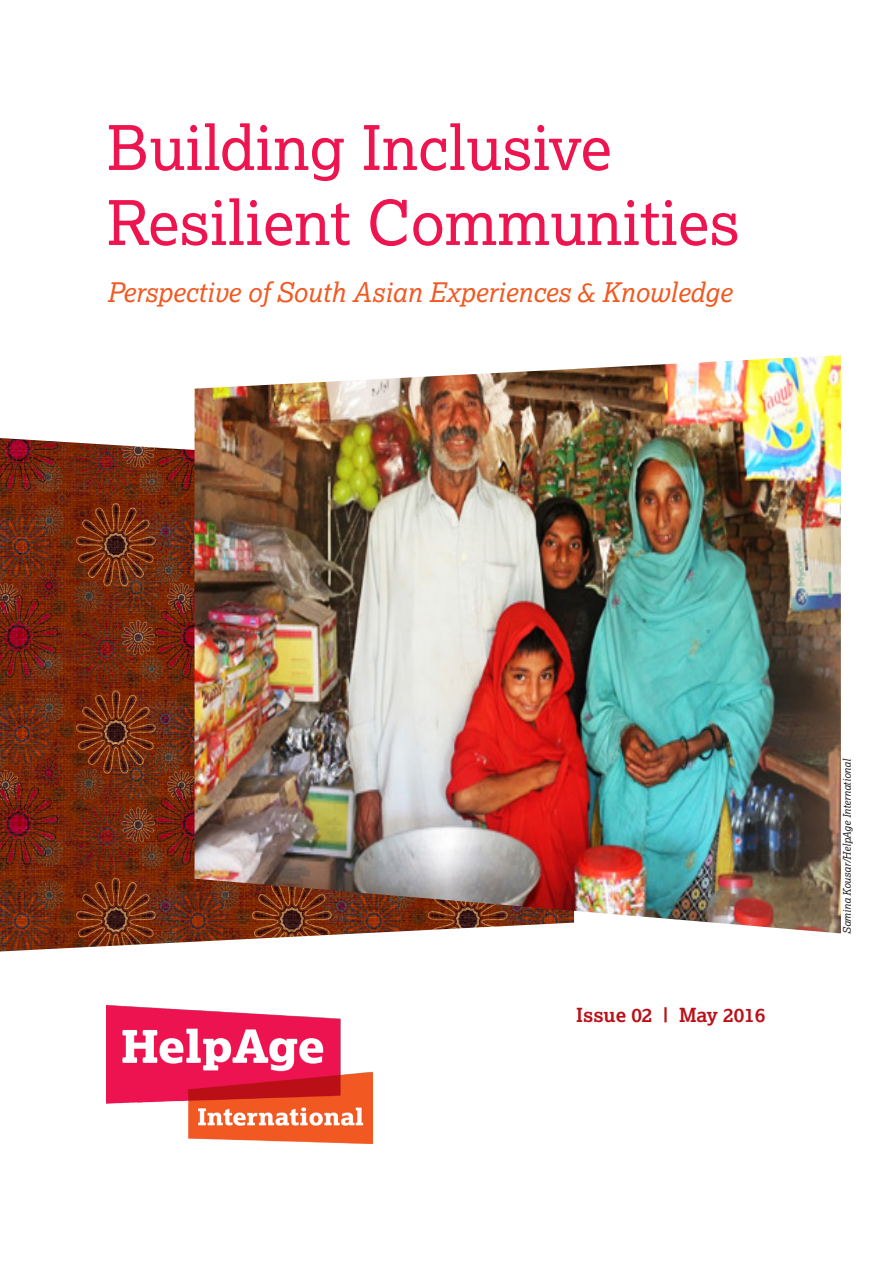
<style>
.page{position:relative;width:893px;height:1263px;background:#fff}
.page>*{position:absolute;margin:0;border:0;box-sizing:border-box;transform-origin:0 0}
.t1{font:61.5px/75px "Lexia";color:#ed1450}
.t2{font:italic 27px "Lexia";color:#f15921}
._2a_Sub_heading_A__o{font:700 19.5px "Lexia";color:#bb1018}
._3e_Resources_text-a{font:italic 10.5px "Lexia";color:#231f20}
</style>
<div class="page">
<img style="left:0;top:438px;width:367px;height:513px">
<img style="left:195px;top:355px;width:646px;height:578px">
<img style="left:106px;top:1006px;width:267px;height:138px">
<p class="t1" style="left:107px;top:109px;width:634px">Building Inclusive<br>Resilient Communities</p>
<p class="t2" style="left:107px;top:276px;width:626px">Perspective of South Asian Experiences &amp; Knowledge</p>
<p class="_2a_Sub_heading_A__o" style="left:576px;top:1003px;width:191px">Issue 02 | May 2016</p>
<p class="_3e_Resources_text-a" style="left:840px;top:934px;width:177px;rotate:-90deg">Samina Kousar/HelpAge International</p>
</div>
